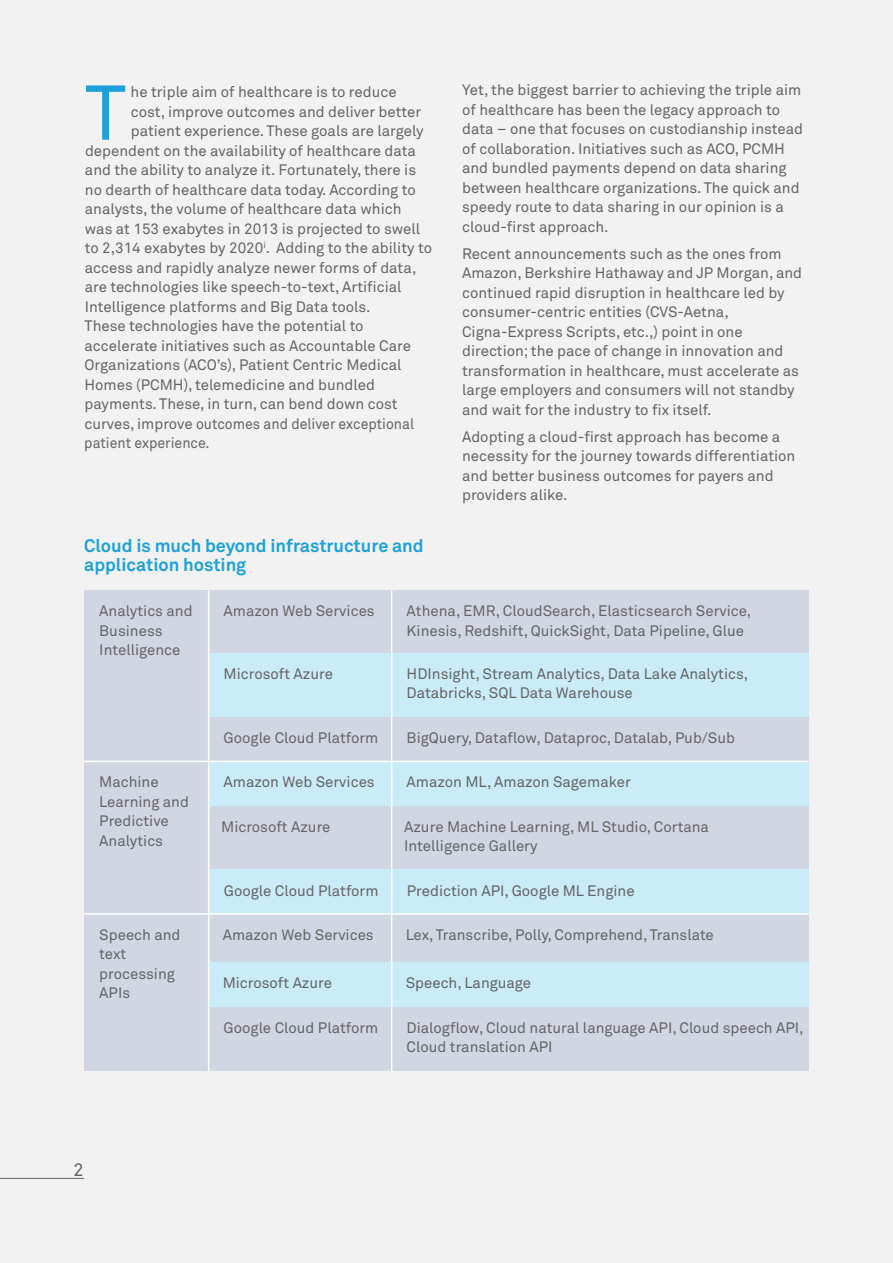
<style>
.page{position:relative;width:893px;height:1263px;background:#f2f2f3}
.page>*{position:absolute;margin:0;border:0;box-sizing:border-box;transform-origin:0 0}
.t1{font:76.5px "Akkurat";color:#1da0db}
.t2{font:700 18px/19.5px "Wipro Akkurat";color:#1da0db}
.t3{font:18px "Wipro Akkurat Mono";color:#646464}
.t4{font:15px/19.5px "Wipro Akkurat";color:#646464}
.t5{font:15px "Wipro Akkurat";color:#646464;scale:.94 1}
</style>
<div class="page">
<hr style="left:0;top:1178px;width:84px;height:1px;background:#646464">
<div style="left:84px;top:590px;width:725px;height:481px;background:#d0d6e2"></div>
<div style="left:209px;top:653px;width:600px;height:64px;background:#caebf8"></div>
<div style="left:209px;top:761px;width:600px;height:45px;background:#caebf8"></div>
<div style="left:209px;top:870px;width:600px;height:44px;background:#caebf8"></div>
<hr style="left:84px;top:761px;width:725px;height:1px;background:#fff">
<div style="left:209px;top:962px;width:600px;height:45px;background:#caebf8"></div>
<hr style="left:84px;top:913px;width:725px;height:2px;background:#fff">
<hr style="left:391px;top:590px;width:1px;height:481px;background:#fff">
<hr style="left:208px;top:590px;width:1px;height:481px;background:#fff">
<h1 class="t1" style="left:85px;top:68px;width:43px">T</h1>
<p class="t4" style="left:131px;top:82px;width:268px">he triple aim of healthcare is to reduce</p>
<p class="t4" style="left:131px;top:102px;width:292px">cost, improve outcomes and deliver better</p>
<p class="t4" style="left:131px;top:121px;width:294px">patient experience. These goals are largely</p>
<p class="t4" style="left:85px;top:141px;width:332px">dependent on the availability of healthcare data</p>
<p class="t4" style="left:85px;top:160px;width:333px">and the ability to analyze it. Fortunately, there is</p>
<p class="t4" style="left:85px;top:180px;width:332px">no dearth of healthcare data today. According to</p>
<p class="t4" style="left:85px;top:199px;width:318px">analysts, the volume of healthcare data which</p>
<p class="t4" style="left:85px;top:219px;width:337px">was at 153 exabytes in 2013 is projected to swell</p>
<p class="t4" style="left:85px;top:238px;width:349px">to 2,314 exabytes by 2020<sup>i</sup>. Adding to the ability to</p>
<p class="t4" style="left:85px;top:258px;width:333px">access and rapidly analyze newer forms of data,</p>
<p class="t4" style="left:85px;top:277px;width:318px">are technologies like speech-to-text, Artificial</p>
<p class="t4" style="left:85px;top:297px;width:287px">Intelligence platforms and Big Data tools.</p>
<p class="t4" style="left:85px;top:316px;width:281px">These technologies have the potential to</p>
<p class="t4" style="left:85px;top:336px;width:328px">accelerate initiatives such as Accountable Care</p>
<p class="t4" style="left:85px;top:355px;width:318px">Organizations (ACO’s), Patient Centric Medical</p>
<p class="t4" style="left:84px;top:375px;width:292px">Homes (PCMH), telemedicine and bundled</p>
<p class="t4" style="left:84px;top:394px;width:315px">payments. These, in turn, can bend down cost</p>
<p class="t4" style="left:84px;top:414px;width:331px">curves, improve outcomes and deliver exceptional</p>
<p class="t5" style="left:84px;top:434px;width:135px">patient experience.</p>
<p class="t2" style="left:84px;top:535px;width:341px">Cloud is much beyond infrastructure and application hosting</p>
<p class="t4" style="left:462px;top:80px;width:342px">Yet, the biggest barrier to achieving the triple aim of healthcare has been the legacy approach to data – one that focuses on custodianship instead of collaboration. Initiatives such as ACO, PCMH and bundled payments depend on data sharing between healthcare organizations. The quick and speedy route to data sharing in our opinion is a cloud-first approach.</p>
<p class="t4" style="left:462px;top:244px;width:342px">Recent announcements such as the ones from Amazon, Berkshire Hathaway and JP Morgan, and continued rapid disruption in healthcare led by consumer-centric entities (CVS-Aetna, Cigna-Express Scripts, etc.,) point in one direction; the pace of change in innovation and transformation in healthcare, must accelerate as large employers and consumers will not standby and wait for the industry to fix itself.</p>
<p class="t4" style="left:462px;top:427px;width:335px">Adopting a cloud-first approach has become a necessity for the journey towards differentiation and better business outcomes for payers and providers alike.</p>
<p class="t4" style="left:99px;top:601px;width:95px">Analytics and<br>Business<br>Intelligence</p>
<p class="t4" style="left:99px;top:772px;width:91px">Machine<br>Learning and<br>Predictive<br>Analytics</p>
<p class="t4" style="left:224px;top:601px;width:153px">Amazon Web Services</p>
<p class="t4" style="left:224px;top:664px;width:111px">Microsoft Azure</p>
<p class="t4" style="left:407px;top:601px;width:346px">Athena, EMR, CloudSearch, Elasticsearch Service,<br>Kinesis, Redshift, QuickSight, Data Pipeline, Glue</p>
<p class="t4" style="left:407px;top:664px;width:343px">HDInsight, Stream Analytics, Data Lake Analytics,<br>Databricks, SQL Data Warehouse</p>
<p class="t4" style="left:224px;top:728px;width:156px">Google Cloud Platform</p>
<p class="t4" style="left:407px;top:728px;width:330px">BigQuery, Dataflow, Dataproc, Datalab, Pub/Sub</p>
<p class="t4" style="left:224px;top:772px;width:153px">Amazon Web Services</p>
<p class="t4" style="left:407px;top:772px;width:226px">Amazon ML, Amazon Sagemaker</p>
<p class="t4" style="left:221px;top:816px;width:111px">Microsoft Azure</p>
<p class="t4" style="left:404px;top:816px;width:306px">Azure Machine Learning, ML Studio, Cortana<br>Intelligence Gallery</p>
<p class="t4" style="left:224px;top:880px;width:156px">Google Cloud Platform</p>
<p class="t4" style="left:407px;top:880px;width:229px">Prediction API, Google ML Engine</p>
<p class="t4" style="left:99px;top:925px;width:83px">Speech and text processing<br>APIs</p>
<p class="t4" style="left:223px;top:925px;width:153px">Amazon Web Services</p>
<p class="t4" style="left:223px;top:973px;width:111px">Microsoft Azure</p>
<p class="t4" style="left:406px;top:925px;width:310px">Lex, Transcribe, Polly, Comprehend, Translate</p>
<p class="t4" style="left:406px;top:973px;width:127px">Speech, Language</p>
<p class="t3" style="left:73px;top:1159px;width:13px">2</p>
<p class="t4" style="left:224px;top:1018px;width:156px">Google Cloud Platform</p>
<p class="t4" style="left:407px;top:1018px;width:399px">Dialogflow, Cloud natural language API, Cloud speech API,<br>Cloud translation API</p>
</div>
